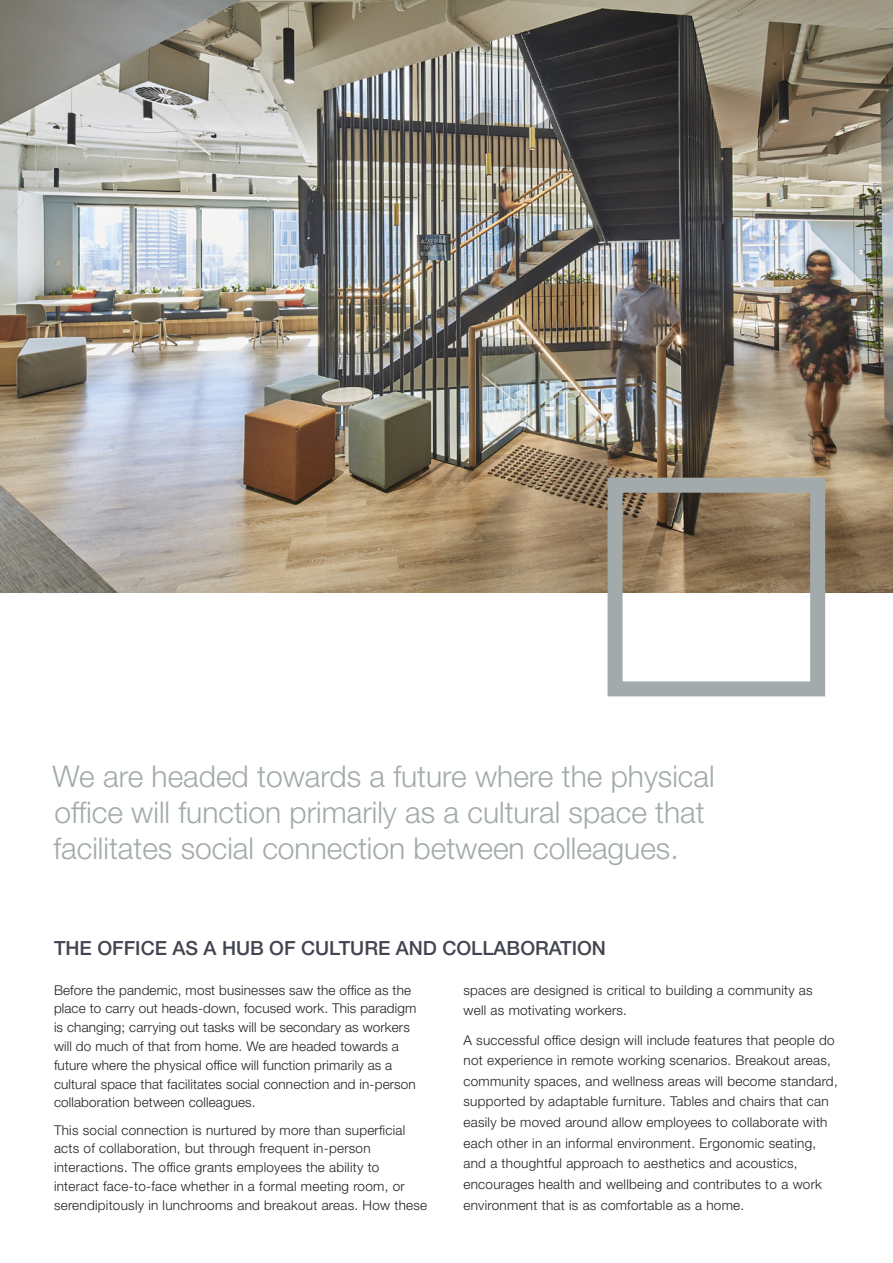
<style>
.page{position:relative;width:893px;height:1263px;background:#fff}
.page>*{position:absolute;margin:0;border:0;box-sizing:border-box;transform-origin:0 0}
.BC_Helvetica{font:300 30px/36px "Helvetica Neue LT Std";color:#a2aaac}
.BC_Helvetica-2{font:500 19.5px "Helvetica Neue LT Std";color:#42444f}
.BC_Helvetica-3{font:300 13.5px/18.8px "Helvetica Neue LT Std";letter-spacing:.02em;color:#231f20}
</style>
<div class="page">
<img style="left:1px;top:0;width:892px;height:593px">
<div style="left:608px;top:478px;width:217px;height:218px;border:15px solid #a2aaac"></div>
<p class="BC_Helvetica" style="left:53px;top:757px;width:663px">We are headed towards a future where the physical office will function primarily as a cultural space that facilitates social connection between colleagues.</p>
<p class="BC_Helvetica-2" style="left:54px;top:937px;width:553px">THE OFFICE AS A HUB OF CULTURE AND COLLABORATION</p>
<p class="BC_Helvetica-3" style="left:54px;top:980px;width:364px">Before the pandemic, most businesses saw the office as the place to carry out heads-down, focused work. This paradigm is changing; carrying out tasks will be secondary as workers will do much of that from home. We are headed towards a future where the physical office will function primarily as a cultural space that facilitates social connection and in-person collaboration between colleagues.</p>
<p class="BC_Helvetica-3" style="left:54px;top:1120px;width:375px">This social connection is nurtured by more than superficial acts of collaboration, but through frequent in-person interactions. The office grants employees the ability to interact face-to-face whether in a formal meeting room, or serendipitously in lunchrooms and breakout areas. How these</p>
<p class="BC_Helvetica-3" style="left:463px;top:979px;width:351px;line-height:20.7px">spaces are designed is critical to building a community as well as motivating workers.</p>
<p class="BC_Helvetica-3" style="left:463px;top:1029px;width:376px;line-height:20.7px">A successful office design will include features that people do not experience in remote working scenarios. Breakout areas, community spaces, and wellness areas will become standard, supported by adaptable furniture. Tables and chairs that can easily be moved around allow employees to collaborate with each other in an informal environment. Ergonomic seating, and a thoughtful approach to aesthetics and acoustics, encourages health and wellbeing and contributes to a work environment that is as comfortable as a home.</p>
</div>
